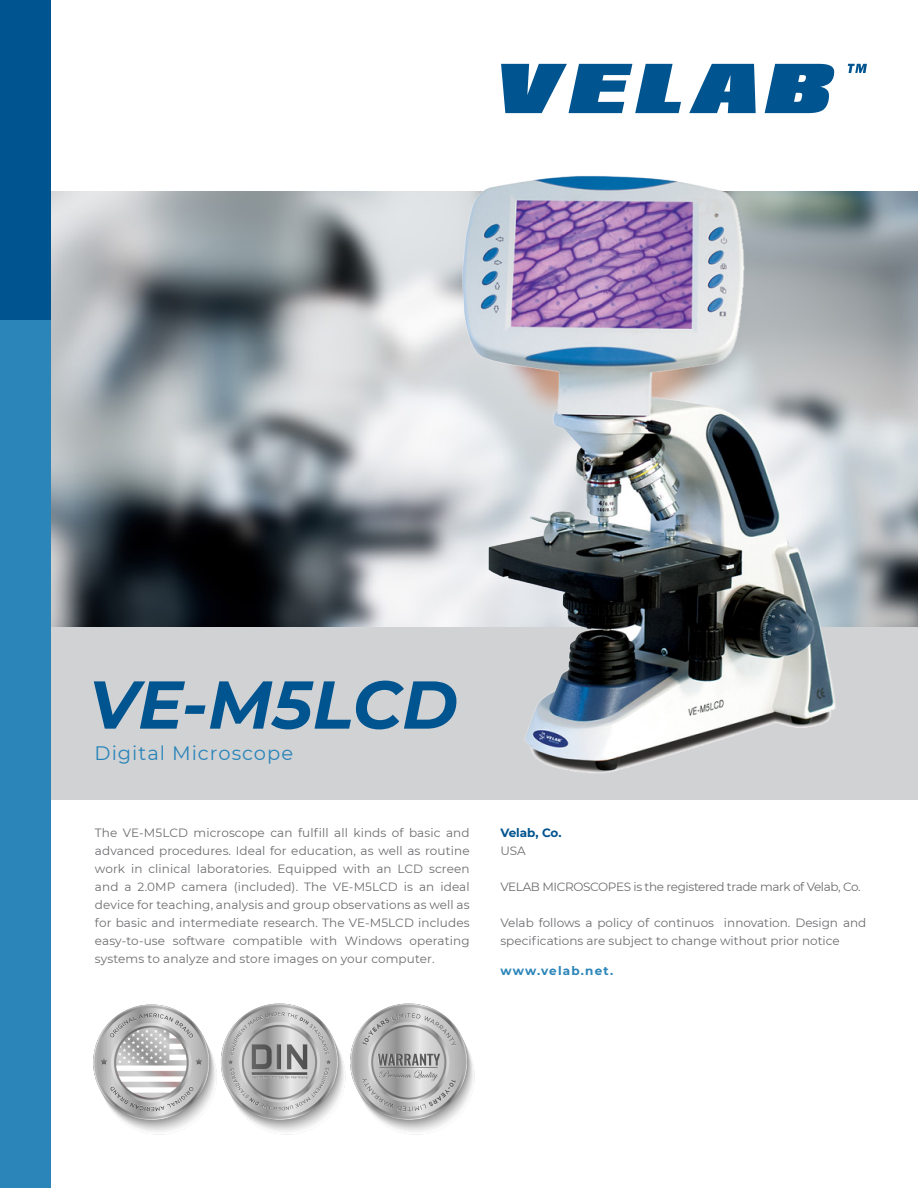
<style>
.page{position:relative;width:918px;height:1188px;background:#fff}
.page>*{position:absolute;margin:0;border:0;box-sizing:border-box;transform-origin:0 0}
.t1{font:italic 700 67.5px "Montserrat";color:#00548f}
.t2{font:19.5px "Montserrat";letter-spacing:.05em;color:#2b85b9}
.t3{font:12px/18px "Montserrat";color:#6c6d70;text-align:justify}
.t4{font:12px "Montserrat";letter-spacing:-.03em;color:#6c6d70}
.t5{font:700 12px "Montserrat";letter-spacing:.1em;color:#2b85b9}
.t6{font:700 12px "Montserrat";color:#00548f}
</style>
<div class="page">
<img style="left:50px;top:191px;width:868px;height:436px">
<div style="left:0;top:627px;width:918px;height:172px;background:#d1d2d4"></div>
<div style="left:0;top:0;width:50px;height:321px;background:#00548f"></div>
<div style="left:0;top:321px;width:50px;height:867px;background:#2b85b9"></div>
<svg style="left:501px;top:64px;width:180px;height:49px"></svg>
<svg style="left:689px;top:64px;width:67px;height:49px"></svg>
<svg style="left:765px;top:64px;width:69px;height:49px"></svg>
<svg style="left:848px;top:64px;width:19px;height:9px"></svg>
<img style="left:404px;top:175px;width:459px;height:598px">
<img style="left:93px;top:1003px;width:382px;height:132px">
<p class="t1" style="left:89px;top:656px;width:371px">VE-M5LCD</p>
<p class="t2" style="left:95px;top:740px;width:200px">Digital Microscope</p>
<p class="t3" style="left:95px;top:824px;width:376px">The VE-M5LCD microscope can fulfill all kinds of basic and advanced procedures. Ideal for education, as well as routine work in clinical laboratories. Equipped with an LCD screen and a 2.0MP camera (included). The VE-M5LCD is an ideal device for teaching, analysis and group observations as well as for basic and intermediate research. The VE-M5LCD includes easy-to-use software compatible with Windows operating systems to analyze and store images on your computer.</p>
<p class="t6" style="left:500px;top:824px;width:63px">Velab, Co.</p>
<p class="t3" style="left:500px;top:842px;width:27px">USA</p>
<p class="t4" style="left:500px;top:879px;width:362px">VELAB MICROSCOPES is the registered trade mark of Velab, Co.</p>
<p class="t3" style="left:500px;top:914px;width:367px">Velab follows a policy of continuos innovation. Design and specifications are subject to change without prior notice</p>
<p class="t5" style="left:500px;top:962px;width:114px">www.velab.net.</p>
</div>
